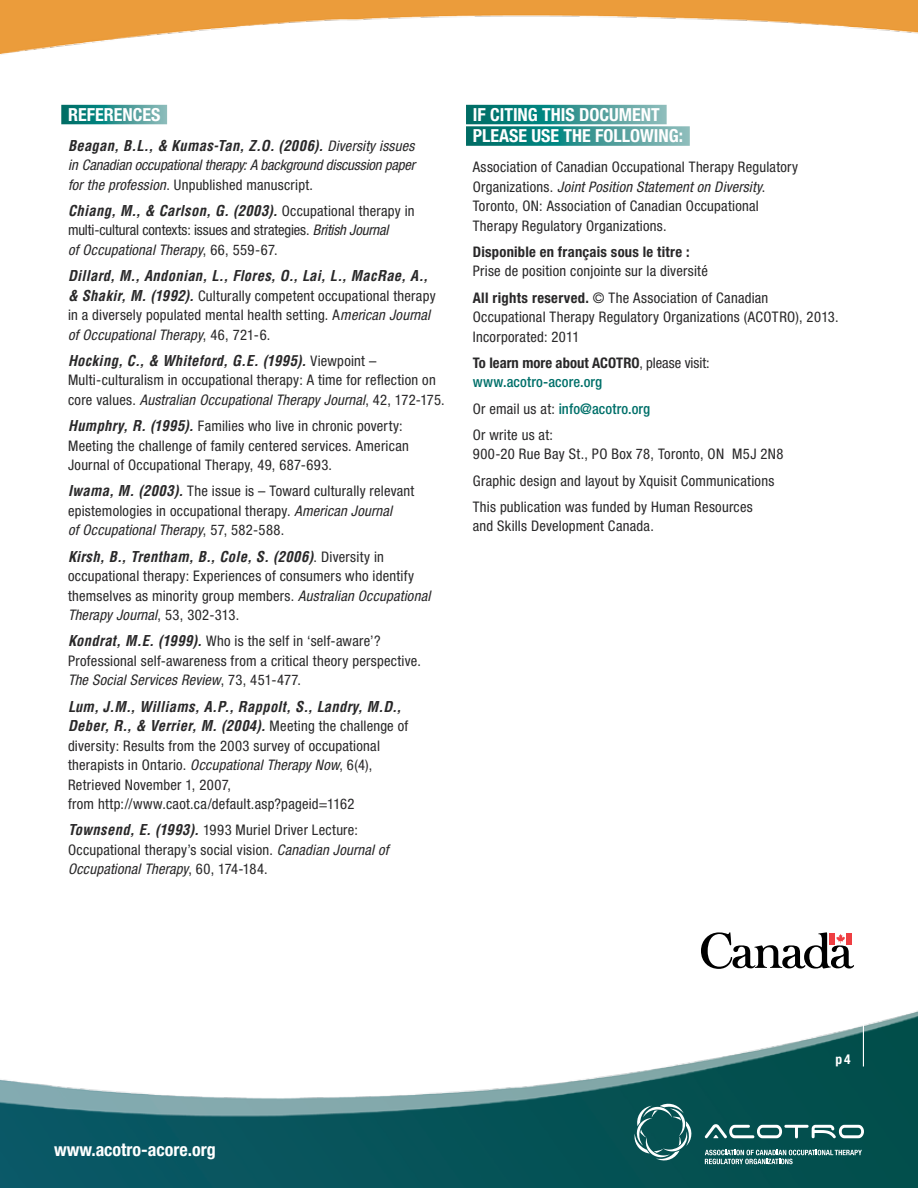
<style>
.page{position:relative;width:918px;height:1188px;background:#fff}
.page>*{position:absolute;margin:0;border:0;box-sizing:border-box;transform-origin:0 0}
.t1{font:700 condensed 18px/21.5px "Helvetica Neue LT Std";color:#fff}
.t2{font:condensed 14.7px/19.5px "Helvetica Neue LT Std";letter-spacing:.015em;color:#292829}
.t3{font:italic 700 condensed 14.7px/19.5px "Helvetica LT Std";letter-spacing:.02em;color:#292829}
.t4{font:italic condensed 14.7px/19.5px "Helvetica Neue LT Std";letter-spacing:-.01em;color:#292829}
.t5{font:condensed 14.7px/19.5px "Helvetica Neue LT Std";letter-spacing:-.005em;color:#292829}
.t6{font:500 condensed 14.7px/26.2px "Helvetica Neue LT Std";letter-spacing:.01em;color:#00706a}
.t7{font:700 condensed 14.7px "Helvetica Neue LT Std";letter-spacing:.015em;color:#292829}
.t8{font:700 condensed 13.5px "Helvetica Neue LT Std";color:#fff}
.s1{font-family:"Helvetica Neue LT Std";font-weight:400}
.s2{font-style:normal}
.s3{font-family:"Helvetica Neue LT Std";font-weight:400;font-style:normal}
.s4{font-style:italic}
.s5{font-family:"Helvetica LT Std";font-weight:700;font-style:italic}
.s6{font-weight:700}
.s7{font-weight:400;color:#292829}
</style>
<div class="page">
<img style="left:0;top:0;width:918px;height:1188px">
<svg style="left:705px;top:1150px;width:157px;height:14px"></svg>
<svg style="left:705px;top:1124px;width:159px;height:14px"></svg>
<svg style="left:633px;top:1102px;width:60px;height:61px"></svg>
<hr style="left:863px;top:1024px;width:1px;height:42px;background:#fff">
<svg style="left:61px;top:105px;width:106px;height:19px"></svg>
<svg style="left:466px;top:105px;width:201px;height:19px"></svg>
<svg style="left:466px;top:126px;width:224px;height:20px"></svg>
<svg style="left:701px;top:932px;width:153px;height:37px"></svg>
<div style="left:846px;top:933px;width:6px;height:11px;background:#ef3e42"></div>
<div style="left:830px;top:933px;width:5px;height:11px;background:#ef3e42"></div>
<p class="t1" style="left:68px;top:103px;width:94px">References</p>
<p class="t3" style="left:68px;top:136px;width:348px">Beagan, B.L., &amp; Kumas-Tan, Z.O. (2006). <span class="s1">Diversity issues</span></p>
<p class="t4" style="left:68px;top:156px;width:349px">in Canadian occupational therapy: A background discussion paper for the profession<span class="s2">. Unpublished manuscript.</span></p>
<p class="t3" style="left:68px;top:201px;width:348px">Chiang, M., &amp; Carlson, G. (2003). <span class="s3">Occupational therapy in</span></p>
<p class="t5" style="left:68px;top:220px;width:322px">multi-cultural contexts: issues and strategies. <span class="s4">British Journal of Occupational Therapy</span>, 66, 559-67.</p>
<p class="t3" style="left:68px;top:266px;width:361px">Dillard, M., Andonian, L., Flores, O., Lai, L., MacRae, A.,</p>
<p class="t2" style="left:68px;top:286px;width:369px"><span class="s5">&amp; Shakir, M. (1992).</span> Culturally competent occupational therapy in a diversely populated mental health setting. A<span class="s4">merican Journal of Occupational Therapy</span>, 46, 721-6.</p>
<p class="t3" style="left:68px;top:351px;width:310px">Hocking, C., &amp; Whiteford, G.E. (1995). <span class="s3">Viewpoint –</span></p>
<p class="t2" style="left:68px;top:370px;width:378px">Multi-culturalism in occupational therapy: A time for reflection on core values. <span class="s4">Australian Occupational Therapy Journal</span>, 42, 172-175.</p>
<p class="t2" style="left:68px;top:416px;width:342px"><span class="s5">Humphry, R. (1995).</span> Families who live in chronic poverty:<br>Meeting the challenge of family centered services. American<br>Journal of Occupational Therapy, 49, 687-693.</p>
<p class="t2" style="left:68px;top:481px;width:348px"><span class="s5">Iwama, M. (2003).</span> The issue is – Toward culturally relevant epistemologies in occupational therapy. <span class="s4">American Journal<br>of Occupational Therapy</span>, 57, 582-588.</p>
<p class="t3" style="left:68px;top:547px;width:317px">Kirsh, B., Trentham, B., Cole, S. (2006)<span class="s3">. Diversity in</span></p>
<p class="t2" style="left:68px;top:566px;width:364px">occupational therapy: Experiences of consumers who identify themselves as minority group members. <span class="s4">Australian Occupational<br>Therapy Journal</span>, 53, 302-313.</p>
<p class="t2" style="left:68px;top:631px;width:355px"><span class="s5">Kondrat, M.E. (1999).</span> Who is the self in ‘self-aware’?<br>Professional self-awareness from a critical theory perspective.<br><span class="s4">The Social Services Review</span>, 73, 451-477.</p>
<p class="t3" style="left:68px;top:697px;width:342px">Lum, J.M., Williams, A.P., Rappolt, S., Landry, M.D.,<br>Deber, R., &amp; Verrier, M. (2004). <span class="s3">Meeting the challenge of</span></p>
<p class="t2" style="left:68px;top:735px;width:313px">diversity: Results from the 2003 survey of occupational therapists in Ontario. <span class="s4">Occupational Therapy Now</span>, 6(4), Retrieved November 1, 2007,<br>from http://www.caot.ca/default.asp?pageid=1162</p>
<p class="t2" style="left:68px;top:820px;width:322px"><span class="s5">Townsend, E. (1993).</span> 1993 Muriel Driver Lecture:<br>Occupational therapy’s social vision. <span class="s4">Canadian Journal of<br>Occupational Therapy</span>, 60, 174-184.</p>
<p class="t1" style="left:473px;top:103px;width:212px">If citing this document please use the following:</p>
<p class="t2" style="left:473px;top:157px;width:327px">Association of Canadian Occupational Therapy Regulatory Organizations. <span class="s4">Joint Position Statement on Diversity</span>.<br>Toronto, ON: Association of Canadian Occupational Therapy Regulatory Organizations.</p>
<p class="t7" style="left:473px;top:243px;width:218px">Disponible en français sous le titre :</p>
<p class="t2" style="left:473px;top:258px;width:297px;line-height:26.2px">Prise de position conjointe sur la diversité<br><span class="s6">All rights reserved.</span> © The Association of Canadian</p>
<p class="t2" style="left:473px;top:307px;width:367px">Occupational Therapy Regulatory Organizations (ACOTRO), 2013.<br>Incorporated: 2011</p>
<p class="t7" style="left:473px;top:354px;width:129px">To learn more about ACOTRO</p>
<p class="t2" style="left:639px;top:353px;width:72px">, please visit:</p>
<p class="t6" style="left:473px;top:369px;width:179px">www.acotro-acore.org<br><span class="s7">Or email us at:</span> info@acotro.org<br><span class="s7">Or write us at:</span></p>
<p class="t2" style="left:473px;top:441px;width:312px;line-height:26.2px">900-20 Rue Bay St., PO Box 78, Toronto, ON M5J 2N8<br>Graphic design and layout by Xquisit Communications<br>This publication was funded by Human Resources</p>
<p class="t2" style="left:473px;top:516px;width:183px">and Skills Development Canada.</p>
<p class="t1" style="left:54px;top:1138px;width:163px">www.acotro-acore.org</p>
<p class="t8" style="left:836px;top:1051px;width:16px">p4</p>
</div>
